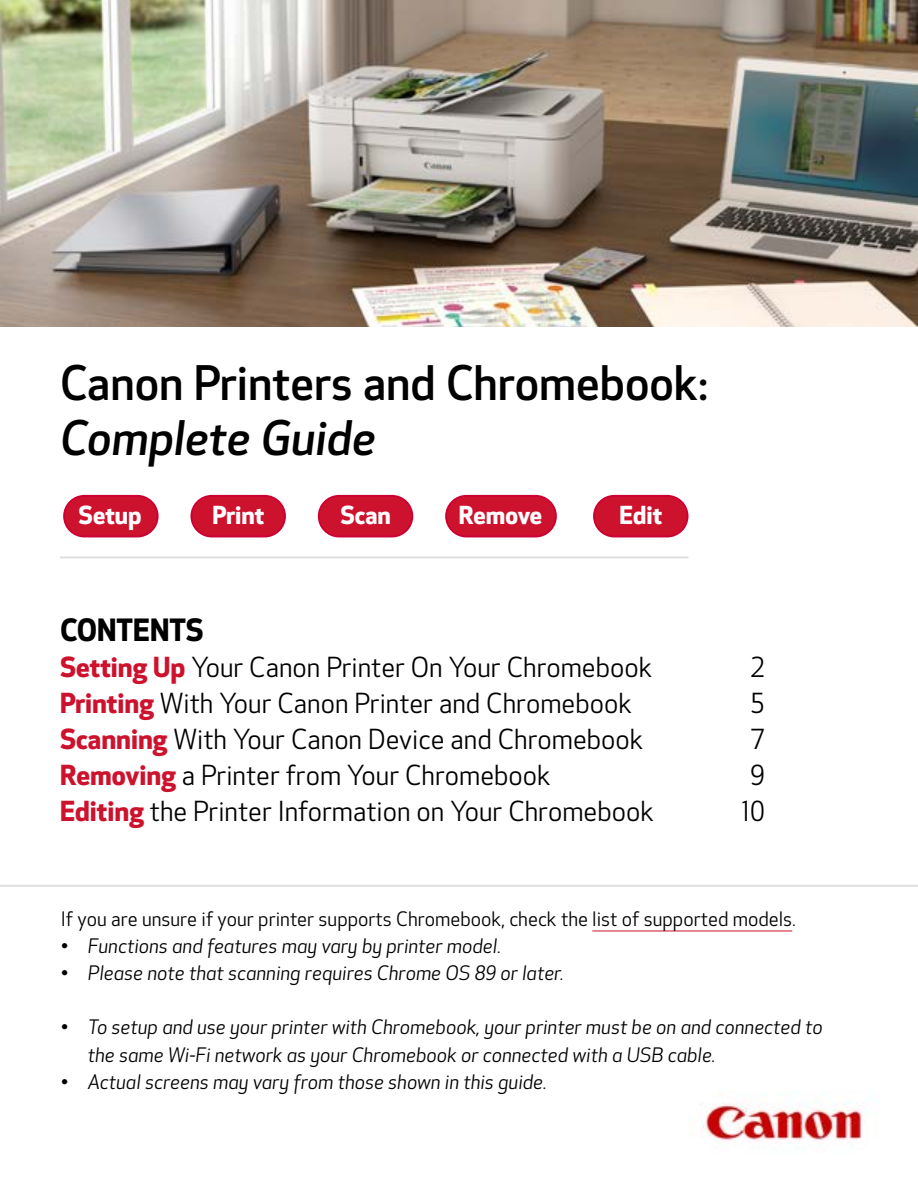
<style>
.page{position:relative;width:918px;height:1188px;background:#fff}
.page>*{position:absolute;margin:0;border:0;box-sizing:border-box;transform-origin:0 0}
.t1{font:500 46.5px "Optic Sans 301";color:#000}
.t2{font:italic 500 46.5px "Optic Sans 302";color:#000}
.t3{font:700 30px "Optic Sans 401";color:#000}
.t4{font:27px "Optic Sans 201";color:#000}
.t5{font:700 24.3px "Optic Sans 401";color:#fff}
.t6{font:italic 19.5px/27px "Optic Sans 202";color:#000}
.t7{font:19.5px "Optic Sans 201";color:#000}
.s1{font-family:"Optic Sans 401";font-weight:700;color:#cd122d}
</style>
<div class="page">
<img style="left:0;top:0;width:918px;height:326px">
<hr style="left:592px;top:931px;width:200px;height:1px;background:#cd122d">
<img style="left:701px;top:1090px;width:167px;height:58px">
<div style="left:64px;top:496px;width:94px;height:41px;background:#cd122d;border-radius:20px"></div>
<div style="left:63px;top:495px;width:96px;height:42px;border:2px solid #c03;border-radius:20px"></div>
<div style="left:191px;top:496px;width:94px;height:41px;background:#cd122d;border-radius:20px"></div>
<div style="left:190px;top:495px;width:96px;height:42px;border:2px solid #c03;border-radius:20px"></div>
<div style="left:319px;top:496px;width:93px;height:41px;background:#cd122d;border-radius:20px"></div>
<div style="left:318px;top:495px;width:95px;height:42px;border:2px solid #c03;border-radius:20px"></div>
<div style="left:594px;top:496px;width:94px;height:41px;background:#cd122d;border-radius:20px"></div>
<div style="left:593px;top:495px;width:95px;height:42px;border:2px solid #c03;border-radius:20px"></div>
<div style="left:446px;top:496px;width:110px;height:41px;background:#cd122d;border-radius:20px"></div>
<div style="left:445px;top:495px;width:112px;height:42px;border:2px solid #c03;border-radius:20px"></div>
<hr style="left:60px;top:557px;width:628px;height:1px;background:#dcddde">
<hr style="left:0;top:885px;width:918px;height:2px;background:#dcddde">
<h1 class="t1" style="left:60px;top:356px;width:650px">Canon Printers and Chromebook:</h1>
<h1 class="t2" style="left:60px;top:412px;width:317px">Complete Guide</h1>
<p class="t5" style="left:79px;top:501px;width:64px">Setup</p>
<p class="t5" style="left:213px;top:501px;width:53px">Print</p>
<p class="t5" style="left:340px;top:501px;width:52px">Scan</p>
<p class="t5" style="left:459px;top:501px;width:85px">Remove</p>
<p class="t5" style="left:620px;top:501px;width:44px">Edit</p>
<h2 class="t3" style="left:60px;top:613px;width:145px">CONTENTS</h2>
<h3 class="t4" style="left:60px;top:653px;width:594px"><span class="s1">Setting Up</span> Your Canon Printer On Your Chromebook</h3>
<h3 class="t4" style="left:750px;top:653px;width:16px">2</h3>
<h3 class="t4" style="left:60px;top:689px;width:573px"><span class="s1">Printing</span> With Your Canon Printer and Chromebook</h3>
<h3 class="t4" style="left:750px;top:689px;width:16px">5</h3>
<h3 class="t4" style="left:60px;top:725px;width:585px"><span class="s1">Scanning</span> With Your Canon Device and Chromebook</h3>
<h3 class="t4" style="left:750px;top:725px;width:16px">7</h3>
<h3 class="t4" style="left:60px;top:761px;width:492px"><span class="s1">Removing</span> a Printer from Your Chromebook</h3>
<h3 class="t4" style="left:750px;top:761px;width:16px">9</h3>
<h3 class="t4" style="left:60px;top:797px;width:595px"><span class="s1">Editing</span> the Printer Information on Your Chromebook</h3>
<h3 class="t4" style="left:741px;top:797px;width:26px">10</h3>
<p class="t7" style="left:61px;top:909px;width:737px">If you are unsure if your printer supports Chromebook, check the list of supported models.</p>
<p class="t6" style="left:61px;top:934px;width:442px">• Functions and features may vary by printer model.</p>
<p class="t6" style="left:61px;top:961px;width:505px">• Please note that scanning requires Chrome OS 89 or later.</p>
<p class="t6" style="left:88px;top:1015px;width:737px;text-indent:-27px">• To setup and use your printer with Chromebook, your printer must be on and connected to the same Wi-Fi network as your Chromebook or connected with a USB cable.</p>
<p class="t6" style="left:61px;top:1069px;width:488px">• Actual screens may vary from those shown in this guide.</p>
</div>
